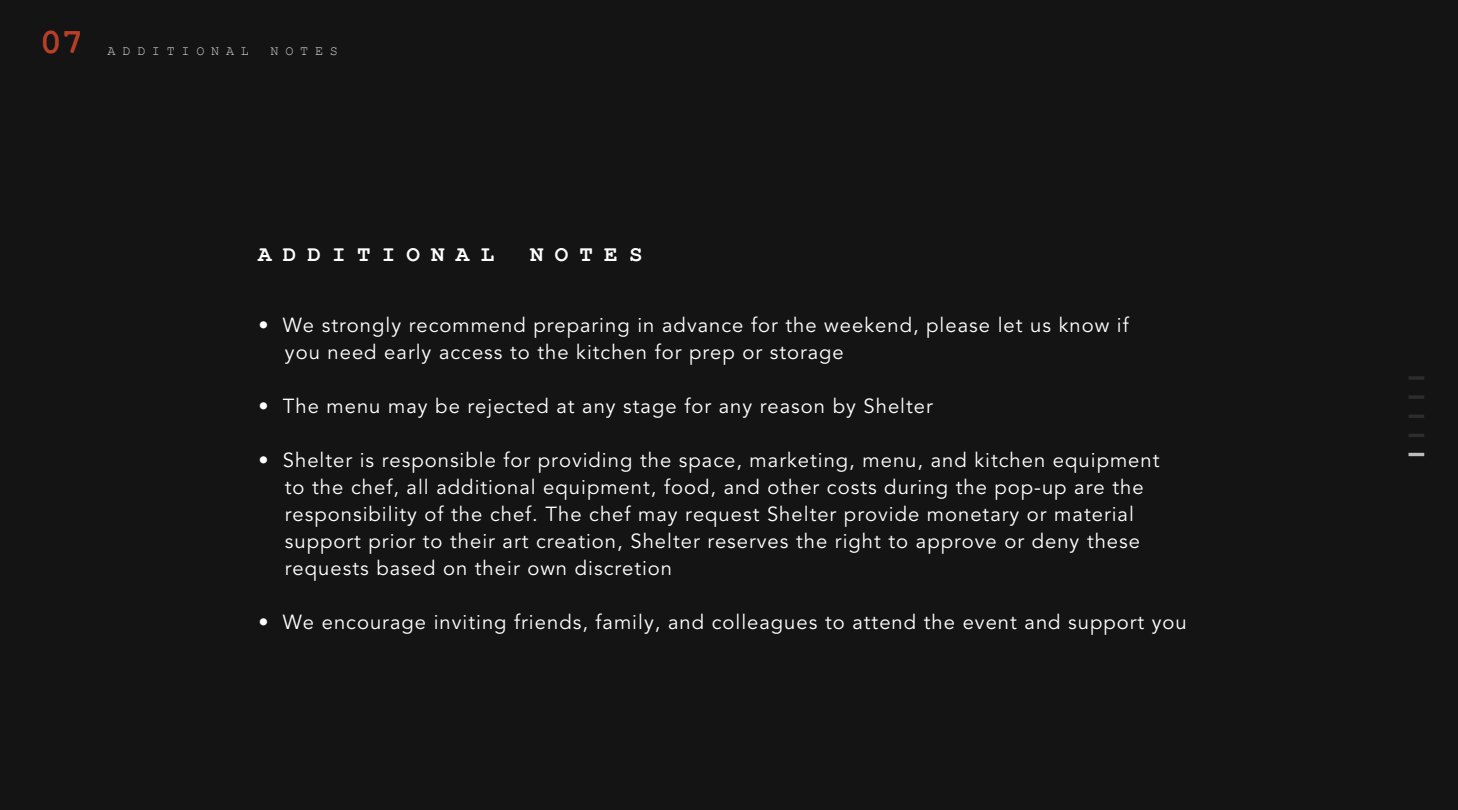
<style>
.page{position:relative;width:1458px;height:810px;background:#151414}
.page>*{position:absolute;margin:0;border:0;box-sizing:border-box;transform-origin:0 0}
.t1{font:700 36px "Courier New";color:#b73f27}
.t2{font:700 22.5px "Courier New";letter-spacing:.5em;color:#fff}
.t3{font:20.25px/27px "Avenir";letter-spacing:.05em;color:#fff}
.t4{font:13.5px "Courier New";letter-spacing:.5em;color:#d2d1d1}
</style>
<div class="page">
<hr style="left:1408px;top:415px;width:16px;height:3px;background:#2c2d2d">
<hr style="left:1408px;top:434px;width:16px;height:3px;background:#2c2d2d">
<hr style="left:1408px;top:453px;width:16px;height:3px;background:#bdbdbc">
<hr style="left:1408px;top:376px;width:16px;height:4px;background:#242525">
<hr style="left:1408px;top:395px;width:16px;height:4px;background:#2c2d2d">
<h1 class="t1" style="left:40px;top:19px;width:45px">07</h1>
<p class="t4" style="left:107px;top:42px;width:143px">ADDITIONAL</p>
<p class="t4" style="left:271px;top:42px;width:69px">NOTES</p>
<p class="t2" style="left:258px;top:240px;width:238px">ADDITIONAL</p>
<p class="t2" style="left:530px;top:240px;width:114px">NOTES</p>
<p class="t3" style="left:285px;top:313px;width:845px;text-indent:-26px">• We strongly recommend preparing in advance for the weekend, please let us know if you need early access to the kitchen for prep or storage</p>
<p class="t3" style="left:258px;top:394px;width:676px">• The menu may be rejected at any stage for any reason by Shelter</p>
<p class="t3" style="left:285px;top:448px;width:876px;text-indent:-26px">• Shelter is responsible for providing the space, marketing, menu, and kitchen equipment to the chef, all additional equipment, food, and other costs during the pop-up are the responsibility of the chef. The chef may request Shelter provide monetary or material support prior to their art creation, Shelter reserves the right to approve or deny these requests based on their own discretion</p>
<p class="t3" style="left:258px;top:610px;width:930px">• We encourage inviting friends, family, and colleagues to attend the event and support you</p>
</div>
